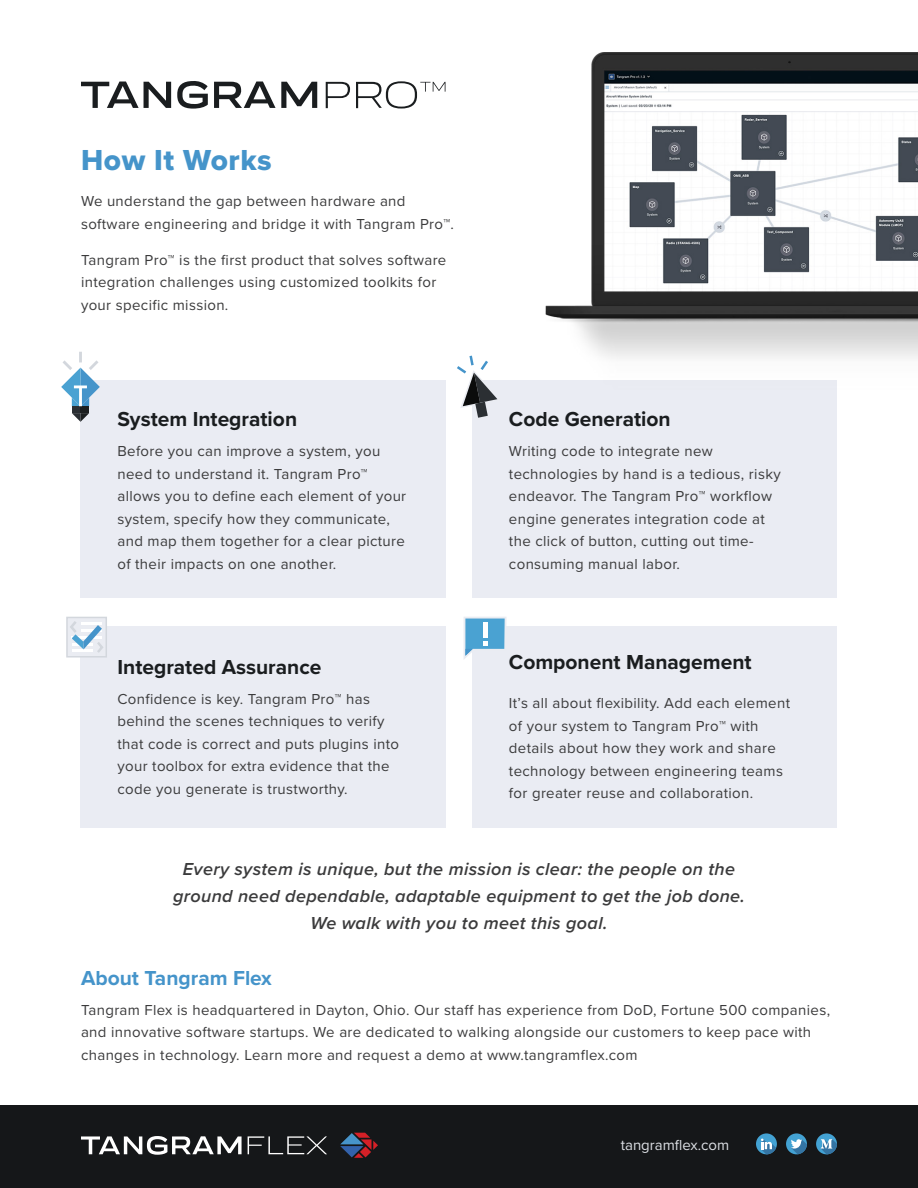
<style>
.page{position:relative;width:918px;height:1188px;background:#fff}
.page>*{position:absolute;margin:0;border:0;box-sizing:border-box;transform-origin:0 0}
.Headline{font:30px "Proxima Nova Extrabld";letter-spacing:.02em;color:#4594ca}
.Headline-2{font:700 21px "Proxima Nova";color:#1a1d1f}
.Headline-3{font:700 21px "Proxima Nova";color:#4594ca}
.t1{font:italic 600 18px/27px "Proxima Nova";letter-spacing:.02em;color:#3b3b3c;text-align:center}
.Headline-4{font:15px/22.5px "Proxima Nova";letter-spacing:.025em;color:#3b3b3c}
.t2{font:15px "Proxima Nova";color:#dcdfe4}
</style>
<div class="page">
<div style="left:472px;top:380px;width:365px;height:218px;background:#eaecf3"></div>
<div style="left:472px;top:626px;width:365px;height:201px;background:#eaecf3"></div>
<svg style="left:81px;top:82px;width:90px;height:26px"></svg>
<svg style="left:177px;top:81px;width:31px;height:28px"></svg>
<svg style="left:214px;top:82px;width:103px;height:26px"></svg>
<svg style="left:326px;top:82px;width:24px;height:26px"></svg>
<svg style="left:356px;top:81px;width:90px;height:28px"></svg>
<svg style="left:457px;top:355px;width:41px;height:63px"></svg>
<svg style="left:464px;top:617px;width:43px;height:42px"></svg>
<div style="left:0;top:1106px;width:918px;height:82px;background:#151719"></div>
<div style="left:786px;top:1133px;width:21px;height:21px;background:#43a2d3;border-radius:50%"></div>
<svg style="left:791px;top:1139px;width:16px;height:15px"></svg>
<div style="left:816px;top:1133px;width:21px;height:21px;background:#43a2d3;border-radius:50%"></div>
<svg style="left:821px;top:1139px;width:16px;height:15px"></svg>
<div style="left:756px;top:1133px;width:21px;height:21px;background:#43a2d3;border-radius:50%"></div>
<svg style="left:761px;top:1139px;width:15px;height:15px"></svg>
<svg style="left:340px;top:1133px;width:38px;height:25px"></svg>
<svg style="left:81px;top:1136px;width:161px;height:19px"></svg>
<svg style="left:248px;top:1136px;width:79px;height:18px"></svg>
<div style="left:80px;top:380px;width:366px;height:218px;background:#eaecf3"></div>
<div style="left:80px;top:626px;width:366px;height:201px;background:#eaecf3"></div>
<svg style="left:72px;top:413px;width:17px;height:9px"></svg>
<div style="left:72px;top:406px;width:9px;height:7px;background:#2b2f33"></div>
<div style="left:81px;top:406px;width:8px;height:7px;background:#1c1f20"></div>
<svg style="left:61px;top:352px;width:39px;height:54px"></svg>
<svg style="left:69px;top:620px;width:35px;height:35px"></svg>
<div style="left:66px;top:617px;width:41px;height:41px;border:2px solid #d3d7dd"></div>
<img style="left:545px;top:53px;width:373px;height:306px">
<p class="Headline" style="left:81px;top:138px;width:192px">How It Works</p>
<p class="Headline-4" style="left:81px;top:189px;width:374px">We understand the gap between hardware and software engineering and bridge it with Tangram Pro™.</p>
<p class="Headline-4" style="left:81px;top:248px;width:367px">Tangram Pro™ is the first product that solves software integration challenges using customized toolkits for your specific mission.</p>
<p class="Headline-2" style="left:117px;top:404px;width:181px">System Integration</p>
<p class="Headline-4" style="left:117px;top:440px;width:290px">Before you can improve a system, you need to understand it. Tangram Pro™ allows you to define each element of your system, specify how they communicate, and map them together for a clear picture of their impacts on one another.</p>
<p class="Headline-2" style="left:117px;top:651px;width:206px">Integrated Assurance</p>
<p class="Headline-4" style="left:117px;top:687px;width:283px">Confidence is key. Tangram Pro™ has behind the scenes techniques to verify that code is correct and puts plugins into your toolbox for extra evidence that the code you generate is trustworthy.</p>
<p class="Headline-2" style="left:509px;top:404px;width:163px">Code Generation</p>
<p class="Headline-4" style="left:509px;top:440px;width:273px">Writing code to integrate new technologies by hand is a tedious, risky endeavor. The Tangram Pro™ workflow engine generates integration code at the click of button, cutting out time&shy;consuming manual labor.</p>
<p class="Headline-2" style="left:509px;top:646px;width:244px">Component Management</p>
<p class="Headline-4" style="left:509px;top:691px;width:283px">It’s all about flexibility. Add each element of your system to Tangram Pro™ with details about how they work and share technology between engineering teams for greater reuse and collaboration.</p>
<p class="t1" style="left:173px;top:855px;width:573px">Every system is unique, but the mission is clear: the people on the ground need dependable, adaptable equipment to get the job done.<br>We walk with you to meet this goal.</p>
<p class="Headline-3" style="left:81px;top:962px;width:192px">About Tangram Flex</p>
<p class="Headline-4" style="left:81px;top:998px;width:751px">Tangram Flex is headquartered in Dayton, Ohio. Our staff has experience from DoD, Fortune 500 companies, and innovative software startups. We are dedicated to walking alongside our customers to keep pace with changes in technology. Learn more and request a demo at www.tangramflex.com</p>
<p class="t2" style="left:621px;top:1134px;width:110px">tangramflex.com</p>
</div>
